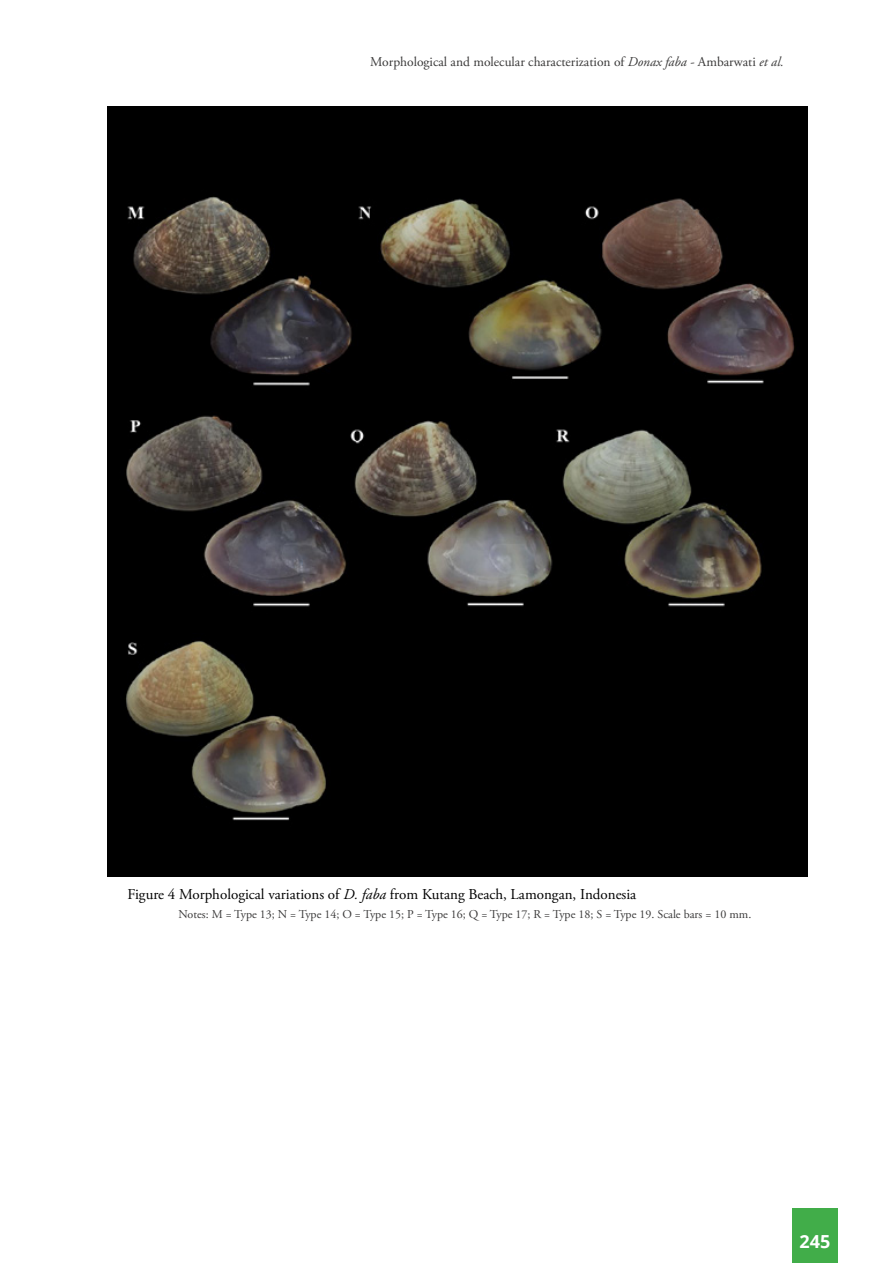
<style>
.page{position:relative;width:893px;height:1263px;background:#fff}
.page>*{position:absolute;margin:0;border:0;box-sizing:border-box;transform-origin:0 0}
.t1{font:700 18px "Open Sans";color:#fff}
.t2{font:15px "Adobe Garamond Pro";color:#000}
.t3{font:13.5px "Adobe Garamond Pro";color:#3a3939}
.t4{font:12px "Adobe Garamond Pro";color:#3a3939}
.s1{font-style:italic}
</style>
<div class="page">
<div style="left:792px;top:1209px;width:46px;height:54px;background:#41ad49"></div>
<img style="left:107px;top:106px;width:700px;height:771px">
<p class="t3" style="left:370px;top:53px;width:415px">Morphological and molecular characterization of <span class="s1">Donax faba -</span> Ambarwati <span class="s1">et al.</span></p>
<p class="t2" style="left:128px;top:885px;width:510px">Figure 4 Morphological variations of <span class="s1">D. faba</span> from Kutang Beach, Lamongan, Indonesia</p>
<p class="t4" style="left:179px;top:907px;width:574px">Notes: M = Type 13; N = Type 14; O = Type 15; P = Type 16; Q = Type 17; R = Type 18; S = Type 19. Scale bars = 10 mm.</p>
<h1 class="t1" style="left:799px;top:1228px;width:32px">245</h1>
</div>
